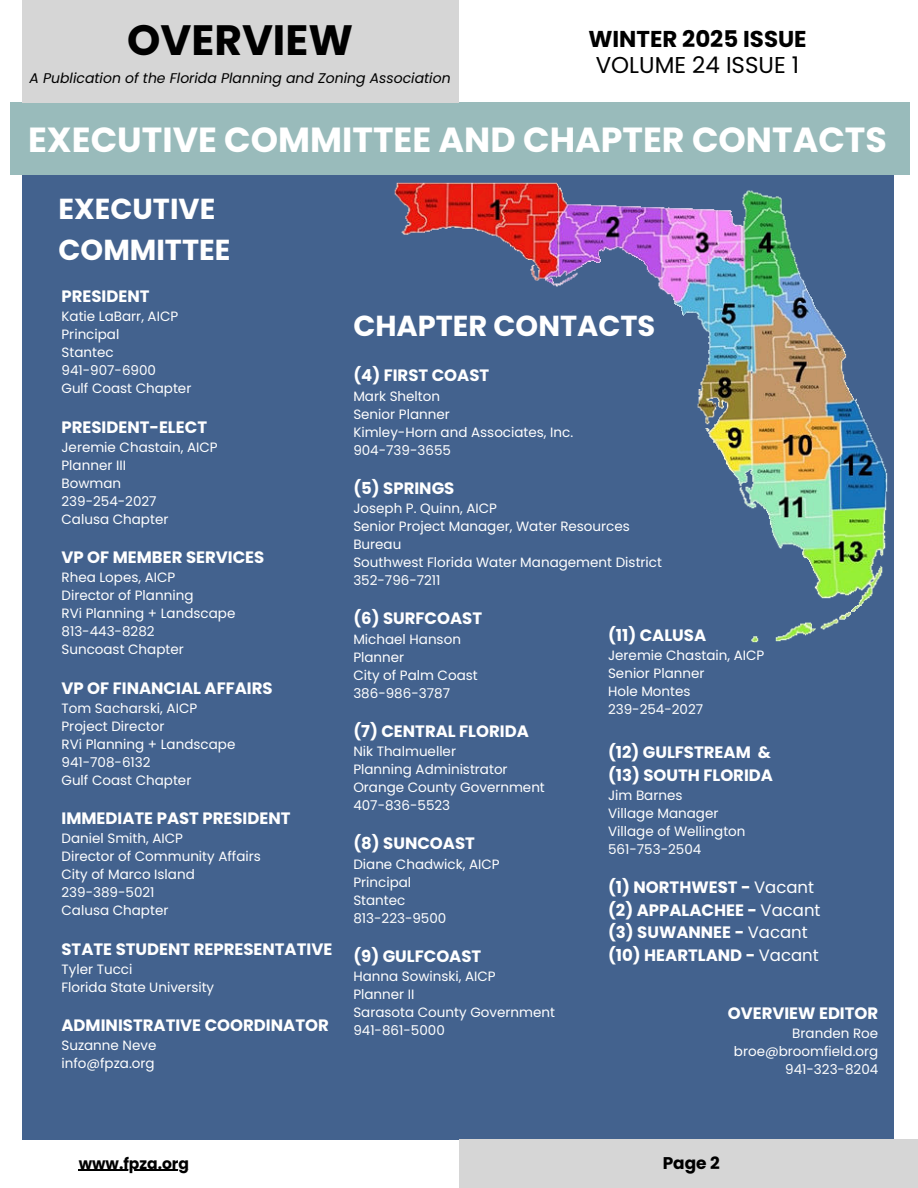
<style>
.page{position:relative;width:918px;height:1188px;background:#fff}
.page>*{position:absolute;margin:0;border:0;box-sizing:border-box;transform-origin:0 0}
.t1{font:700 42.45px "Poppins";color:#000}
.t2{font:700 34.8px "Poppins";color:#fff}
.t3{font:700 28.95px/40.5px "Poppins";color:#fff}
.t4{font:700 22.95px "Poppins";color:#000}
.t5{font:22.95px "Poppins";color:#000}
.t6{font:700 16.95px "Poppins";color:#000}
.t7{font:700 16.5px/22.5px "Poppins";color:#fff}
.t8{font:700 15.45px "Poppins";color:#000}
.t9{font:italic 13.95px "Poppins";color:#000}
.t10{font:13.5px/18px "Poppins";color:#fff}
.s1{font-weight:400}
</style>
<div class="page">
<div style="left:22px;top:166px;width:871px;height:973px;background:#43628e"></div>
<div style="left:10px;top:103px;width:900px;height:72px;background:#9bb"></div>
<div style="left:22px;top:0;width:436px;height:103px;background:#d6d6d6"></div>
<div style="left:459px;top:1139px;width:459px;height:49px;background:#d6d6d6"></div>
<img style="left:394px;top:182px;width:494px;height:461px">
<hr style="left:79px;top:1170px;width:110px;height:1px;background:#000">
<h1 class="t1" style="left:127px;top:16px;width:227px">OVERVIEW</h1>
<p class="t9" style="left:29px;top:70px;width:423px">A Publication of the Florida Planning and Zoning Association</p>
<h3 class="t4" style="left:588px;top:25px;width:220px">WINTER 2025 ISSUE</h3>
<h3 class="t5" style="left:596px;top:51px;width:205px">VOLUME 24 ISSUE 1</h3>
<h2 class="t2" style="left:28px;top:120px;width:860px">EXECUTIVE COMMITTEE AND CHAPTER CONTACTS</h2>
<h3 class="t3" style="left:59px;top:189px;width:173px">EXECUTIVE<br>COMMITTEE</h3>
<p class="t7" style="left:61px;top:285px;width:90px">PRESIDENT</p>
<p class="t10" style="left:61px;top:308px;width:131px">Katie LaBarr, AICP<br>Principal<br>Stantec<br>941-907-6900<br>Gulf Coast Chapter</p>
<p class="t7" style="left:61px;top:416px;width:147px">PRESIDENT-ELECT</p>
<p class="t10" style="left:61px;top:438px;width:158px">Jeremie Chastain, AICP<br>Planner III<br>Bowman<br>239-254-2027<br>Calusa Chapter</p>
<p class="t7" style="left:61px;top:546px;width:204px">VP OF MEMBER SERVICES</p>
<p class="t10" style="left:61px;top:569px;width:175px">Rhea Lopes, AICP<br>Director of Planning<br>RVi Planning + Landscape<br>813-443-8282<br>Suncoast Chapter</p>
<p class="t7" style="left:61px;top:677px;width:213px">VP OF FINANCIAL AFFAIRS</p>
<p class="t10" style="left:61px;top:699px;width:175px">Tom Sacharski, AICP<br>Project Director<br>RVi Planning + Landscape<br>941-708-6132<br>Gulf Coast Chapter</p>
<p class="t7" style="left:61px;top:807px;width:231px">IMMEDIATE PAST PRESIDENT</p>
<p class="t10" style="left:61px;top:830px;width:201px">Daniel Smith, AICP<br>Director of Community Affairs<br>City of Marco Island<br>239-389-5021<br>Calusa Chapter</p>
<p class="t7" style="left:61px;top:938px;width:272px">STATE STUDENT REPRESENTATIVE</p>
<p class="t10" style="left:61px;top:960px;width:154px">Tyler Tucci<br>Florida State University</p>
<p class="t7" style="left:61px;top:1014px;width:269px">ADMINISTRATIVE COORDINATOR</p>
<p class="t10" style="left:61px;top:1037px;width:96px">Suzanne Neve info@fpza.org</p>
<h3 class="t3" style="left:353px;top:306px;width:304px">CHAPTER CONTACTS</h3>
<p class="t7" style="left:353px;top:364px;width:137px">(4) FIRST COAST</p>
<p class="t10" style="left:353px;top:387px;width:221px">Mark Shelton<br>Senior Planner<br>Kimley-Horn and Associates, Inc.<br>904-739-3655</p>
<p class="t7" style="left:353px;top:477px;width:103px">(5) SPRINGS</p>
<p class="t10" style="left:353px;top:499px;width:310px">Joseph P. Quinn, AICP<br>Senior Project Manager, Water Resources<br>Bureau<br>Southwest Florida Water Management District<br>352-796-7211</p>
<p class="t7" style="left:353px;top:607px;width:130px">(6) SURFCOAST</p>
<p class="t10" style="left:353px;top:630px;width:126px">Michael Hanson<br>Planner<br>City of Palm Coast<br>386-986-3787</p>
<p class="t7" style="left:353px;top:720px;width:177px">(7) CENTRAL FLORIDA</p>
<p class="t10" style="left:353px;top:742px;width:193px">Nik Thalmueller<br>Planning Administrator<br>Orange County Government<br>407-836-5523</p>
<p class="t7" style="left:353px;top:832px;width:123px">(8) SUNCOAST</p>
<p class="t10" style="left:353px;top:855px;width:148px">Diane Chadwick, AICP<br>Principal<br>Stantec<br>813-223-9500</p>
<p class="t7" style="left:353px;top:945px;width:130px">(9) GULFCOAST</p>
<p class="t10" style="left:353px;top:967px;width:203px">Hanna Sowinski, AICP<br>Planner II<br>Sarasota County Government<br>941-861-5000</p>
<p class="t7" style="left:608px;top:624px;width:100px">(11) CALUSA</p>
<p class="t10" style="left:608px;top:647px;width:158px">Jeremie Chastain, AICP<br>Senior Planner<br>Hole Montes<br>239-254-2027</p>
<p class="t7" style="left:608px;top:741px;width:167px">(12) GULFSTREAM &amp; (13) SOUTH FLORIDA</p>
<p class="t10" style="left:608px;top:786px;width:139px">Jim Barnes<br>Village Manager<br>Village of Wellington<br>561-753-2504</p>
<p class="t7" style="left:608px;top:876px;width:214px">(1) NORTHWEST - <span class="s1">Vacant </span>(2) APPALACHEE - <span class="s1">Vacant </span>(3) SUWANNEE - <span class="s1">Vacant </span>(10) HEARTLAND - <span class="s1">Vacant</span></p>
<p class="t7" style="left:728px;top:1002px;width:152px">OVERVIEW EDITOR</p>
<p class="t10" style="left:734px;top:1025px;width:146px;text-align:right">Branden Roe broe@broomfield.org<br>941-323-8204</p>
<p class="t8" style="left:79px;top:1154px;width:112px">www.fpza.org</p>
<p class="t6" style="left:663px;top:1153px;width:59px">Page 2</p>
</div>
